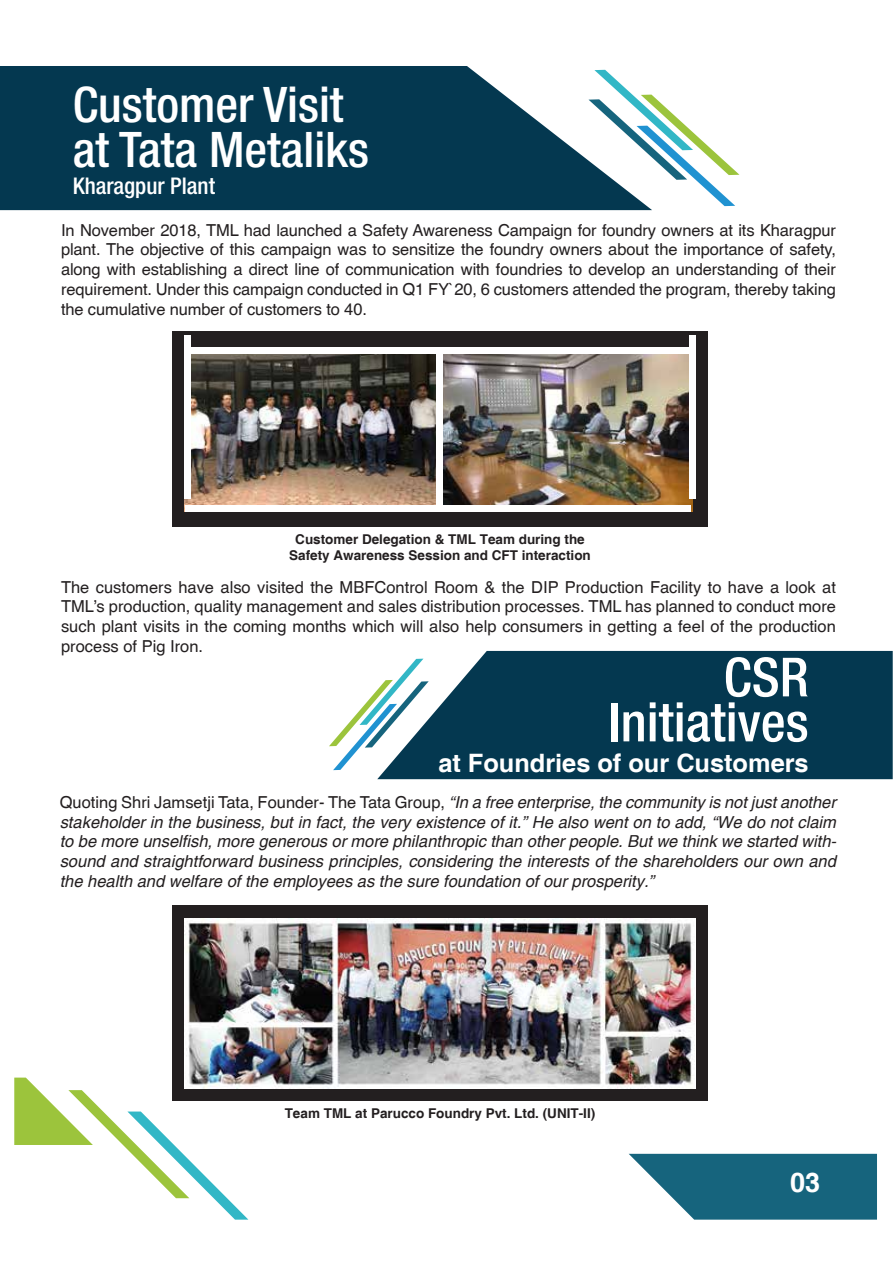
<style>
.page{position:relative;width:893px;height:1263px;background:#fff}
.page>*{position:absolute;margin:0;border:0;box-sizing:border-box;transform-origin:0 0}
.t1{font:500 condensed 54px/45px "Helvetica Neue";color:#fff;text-align:right}
.t2{font:500 condensed 49.05px/45px "Helvetica Neue";color:#fff}
.t3{font:700 27px "Helvetica";color:#fff}
.t4{font:700 25.35px "Helvetica";color:#fff}
.t5{font:500 condensed 23.1px "Helvetica Neue";color:#fff}
.t6{font:16.5px/19.8px "Helvetica";letter-spacing:-.005em;color:#231f20;text-align:justify}
.t7{font:italic 16.5px/19.8px "Helvetica";color:#231f20;text-align:justify}
.t8{font:700 13.5px/16.2px "Helvetica";color:#231f20;text-align:center}
.s1{font-style:normal}
</style>
<div class="page">
<svg style="left:629px;top:1154px;width:248px;height:65px;background:#35798e"></svg>
<svg style="left:14px;top:1077px;width:234px;height:142px"></svg>
<div style="left:172px;top:905px;width:536px;height:196px;background:#231f20"></div>
<div style="left:172px;top:332px;width:536px;height:195px;background:#231f20"></div>
<div style="left:377px;top:651px;width:516px;height:128px;background:#043850"></div>
<svg style="left:329px;top:659px;width:100px;height:111px"></svg>
<svg style="left:0;top:66px;width:652px;height:144px;background:#17475d"></svg>
<svg style="left:588px;top:70px;width:151px;height:136px"></svg>
<img style="left:185px;top:918px;width:510px;height:170px">
<img style="left:185px;top:354px;width:507px;height:157px">
<div style="left:436px;top:348px;width:6px;height:163px;background:#fff"></div>
<div style="left:185px;top:348px;width:506px;height:6px;background:#fff"></div>
<div style="left:185px;top:505px;width:506px;height:6px;background:#fff"></div>
<div style="left:185px;top:335px;width:6px;height:163px;background:#fff"></div>
<div style="left:689px;top:335px;width:6px;height:163px;background:#fff"></div>
<h2 class="t2" style="left:73px;top:81px;width:298px">Customer Visit at Tata Metaliks</h2>
<h3 class="t5" style="left:73px;top:172px;width:144px">Kharagpur Plant</h3>
<p class="t6" style="left:61px;top:220px;width:776px">In November 2018, TML had launched a Safety Awareness Campaign for foundry owners at its Kharagpur plant. The objective of this campaign was to sensitize the foundry owners about the importance of safety, along with establishing a direct line of communication with foundries to develop an understanding of their requirement. Under this campaign conducted in Q1 FY`20, 6 customers attended the program, thereby taking the cumulative number of customers to 40.</p>
<p class="t8" style="left:289px;top:531px;width:303px">Customer Delegation &amp; TML Team during the<br>Safety Awareness Session and CFT interaction</p>
<p class="t6" style="left:61px;top:576px;width:776px">The customers have also visited the MBFControl Room &amp; the DIP Production Facility to have a look at TML’s production, quality management and sales distribution processes. TML has planned to conduct more such plant visits in the coming months which will also help consumers in getting a feel of the production process of Pig Iron.</p>
<h1 class="t1" style="left:609px;top:654px;width:201px">CSR<br>Initiatives</h1>
<h3 class="t4" style="left:438px;top:747px;width:372px">at Foundries of our Customers</h3>
<p class="t7" style="left:60px;top:793px;width:778px"><span class="s1">Quoting Shri Jamsetji Tata, Founder- The Tata Group,</span> “In a free enterprise, the community is not just another stakeholder in the business, but in fact, the very existence of it.” He also went on to add, “We do not claim to be more unselfish, more generous or more philanthropic than other people. But we think we started with&shy;sound and straightforward business principles, considering the interests of the shareholders our own and the health and welfare of the employees as the sure foundation of our prosperity.”</p>
<p class="t8" style="left:285px;top:1106px;width:312px">Team TML at Parucco Foundry Pvt. Ltd. (UNIT-II)</p>
<h3 class="t3" style="left:790px;top:1165px;width:32px">03</h3>
</div>
